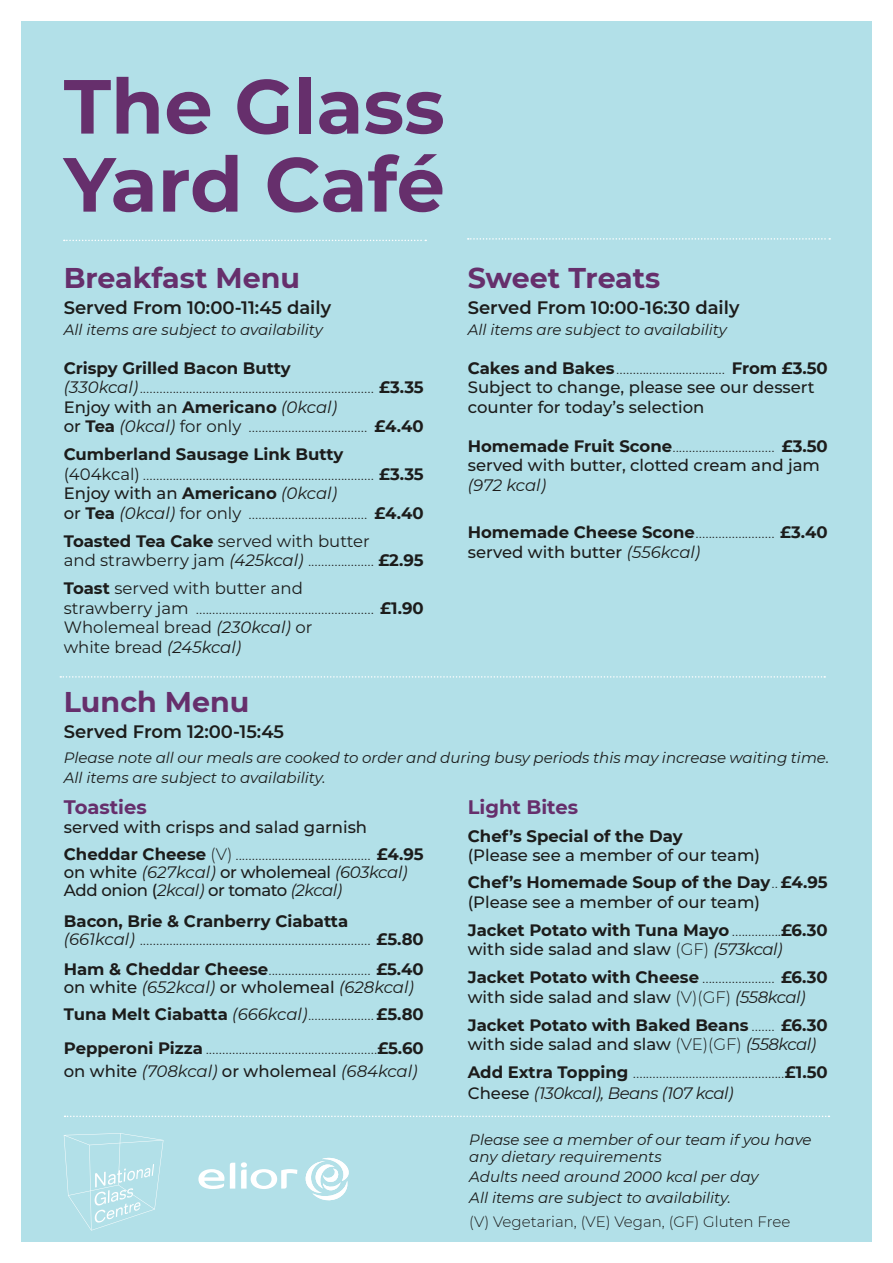
<style>
.page{position:relative;width:893px;height:1263px;background:#fff}
.page>*{position:absolute;margin:0;border:0;box-sizing:border-box;transform-origin:0 0}
.t1{font:700 76.5px/78px "Montserrat";color:#662f6c}
.t2{font:700 28.5px "Montserrat";color:#662f6c}
.t3{font:700 19.5px "Montserrat";color:#662f6c}
.t4{font:600 18px "Montserrat";color:#1c1c1b}
.t5{font:300 16.5px/19.5px "Montserrat";color:#1c1c1b}
.t6{font:700 16.5px/28px "Montserrat";color:#1c1c1b}
.t7{font:500 16.5px/19.5px "Montserrat";color:#1c1c1b}
.t8{font:16.5px/19.5px "Montserrat";color:#1c1c1b}
.t9{font:500 16.5px/18px "Montserrat";letter-spacing:-.02em;color:#1c1c1b}
.t10{font:italic 16.5px "Montserrat";letter-spacing:-.03em;color:#1c1c1b}
.t11{font:italic 15px/19.5px "Montserrat";color:#1c1c1b}
.t12{font:300 15px "Montserrat";color:#1c1c1b}
.s1{font-weight:700}
.s2{font-weight:400;font-style:italic}
.s3{font-weight:500}
.s4{font-weight:400}
.s5{font-style:italic}
.s6{font-weight:300}
.s7{font-weight:500;font-style:normal}
</style>
<div class="page">
<div style="left:21px;top:21px;width:851px;height:1221px;background:#b2e0e8"></div>
<svg style="left:64px;top:1133px;width:99px;height:97px"></svg>
<svg style="left:198px;top:1169px;width:26px;height:20px"></svg>
<svg style="left:230px;top:1163px;width:5px;height:25px"></svg>
<svg style="left:241px;top:1162px;width:56px;height:27px"></svg>
<svg style="left:305px;top:1158px;width:44px;height:43px"></svg>
<svg style="left:64px;top:240px;width:362px;height:1px"></svg>
<svg style="left:468px;top:238px;width:362px;height:2px"></svg>
<svg style="left:60px;top:676px;width:765px;height:2px"></svg>
<svg style="left:65px;top:1115px;width:764px;height:2px"></svg>
<h1 class="t1" style="left:64px;top:64px;width:383px">The Glass<br>Yard Café</h1>
<h2 class="t2" style="left:64px;top:257px;width:238px">Breakfast Menu</h2>
<p class="t4" style="left:64px;top:295px;width:269px">Served From 10:00-11:45 daily</p>
<p class="t11" style="left:64px;top:319px;width:261px">All items are subject to availability</p>
<p class="t5" style="left:64px;top:357px;width:361px"><span class="s1">Crispy Grilled Bacon Butty </span><span class="s2">(330kcal)</span>....................................................................... <span class="s1">£3.35<br></span><span class="s3">Enjoy with an</span> <span class="s1">Americano</span> <span class="s2">(0kcal)<br></span><span class="s3">or</span> <span class="s1">Tea</span> <span class="s2">(0kcal)</span> <span class="s4">for only</span> .................................... <span class="s1">£4.40</span></p>
<p class="t5" style="left:64px;top:444px;width:361px"><span class="s1">Cumberland Sausage Link Butty<br></span><span class="s4">(404kcal)</span> ...................................................................... <span class="s1">£3.35<br></span><span class="s3">Enjoy with an</span> <span class="s1">Americano</span> <span class="s2">(0kcal)<br></span><span class="s3">or</span> <span class="s1">Tea</span> <span class="s2">(0kcal)</span> <span class="s4">for only</span> .................................... <span class="s1">£4.40</span></p>
<p class="t8" style="left:64px;top:530px;width:361px"><span class="s1">Toasted Tea Cake</span> served with butter<br>and strawberry jam <span class="s5">(425kcal)</span> <span class="s6">....................</span> <span class="s1">£2.95</span></p>
<p class="t8" style="left:64px;top:578px;width:361px"><span class="s1">Toast</span> served with butter and<br>strawberry jam <span class="s6">......................................................</span> <span class="s1">£1.90<br></span>Wholemeal bread <span class="s5">(230kcal)</span> or<br>white bread <span class="s5">(245kcal)</span></p>
<h2 class="t2" style="left:468px;top:257px;width:194px">Sweet Treats</h2>
<p class="t4" style="left:468px;top:295px;width:273px">Served From 10:00-16:30 daily</p>
<p class="t11" style="left:468px;top:319px;width:261px">All items are subject to availability</p>
<p class="t7" style="left:468px;top:357px;width:361px"><span class="s1">Cakes and Bakes</span><span class="s6">.................................</span> <span class="s1">From £3.50<br></span>Subject to change, please see our dessert counter for today’s selection</p>
<p class="t7" style="left:468px;top:435px;width:361px"><span class="s1">Homemade Fruit Scone</span><span class="s6">...............................</span> <span class="s1">£3.50 </span>served with butter, clotted cream and jam</p>
<p class="t10" style="left:468px;top:473px;width:80px">(972 kcal)</p>
<p class="t6" style="left:468px;top:522px;width:361px;line-height:19.5px">Homemade Cheese Scone<span class="s6">........................</span> £3.40 <span class="s3">served with butter</span> <span class="s2">(556kcal)</span></p>
<h2 class="t2" style="left:64px;top:681px;width:187px">Lunch Menu</h2>
<p class="t4" style="left:64px;top:719px;width:222px">Served From 12:00-15:45</p>
<p class="t11" style="left:64px;top:747px;width:767px">Please note all our meals are cooked to order and during busy periods this may increase waiting time.<br>All items are subject to availability.</p>
<p class="t3" style="left:64px;top:793px;width:84px">Toasties</p>
<p class="t5" style="left:64px;top:814px;width:361px;line-height:26.5px"><span class="s3">served with crisps and salad garnish<br></span><span class="s1">Cheddar Cheese</span> (V) ......................................... <span class="s1">£4.95</span></p>
<p class="t9" style="left:64px;top:862px;width:345px">on white <span class="s2">(627kcal)</span> or wholemeal <span class="s2">(603kcal)<br></span>Add onion (<span class="s2">2kcal)</span> or tomato <span class="s2">(2kcal)</span></p>
<p class="t5" style="left:64px;top:911px;width:361px;line-height:18px"><span class="s1">Bacon, Brie &amp; Cranberry Ciabatta<br></span><span class="s2">(661kcal)</span> ...................................................................... <span class="s1">£5.80</span></p>
<p class="t5" style="left:64px;top:960px;width:361px;line-height:18px"><span class="s1">Ham &amp; Cheddar Cheese</span>............................... <span class="s1">£5.40 </span><span class="s3">on white</span> <span class="s2">(652kcal)</span> <span class="s3">or wholemeal</span> <span class="s2">(628kcal)</span></p>
<p class="t5" style="left:64px;top:996px;width:361px;line-height:34.5px"><span class="s1">Tuna Melt Ciabatta</span> <span class="s2">(666kcal)</span>.................... <span class="s1">£5.80<br>Pepperoni Pizza</span> ....................................................<span class="s1">£5.60</span></p>
<p class="t7" style="left:64px;top:1061px;width:355px">on white <span class="s2">(708kcal)</span> or wholemeal <span class="s2">(684kcal)</span></p>
<p class="t3" style="left:468px;top:793px;width:112px">Light Bites</p>
<p class="t6" style="left:468px;top:821px;width:216px">Chef’s Special of the Day</p>
<p class="t6" style="left:468px;top:841px;width:361px;line-height:27px"><span class="s3">(Please see a member of our team)<br></span>Chef’s Homemade Soup of the Day<span class="s6">..</span> £4.95</p>
<p class="t6" style="left:468px;top:887px;width:361px"><span class="s3">(Please see a member of our team)<br></span>Jacket Potato with Tuna Mayo<span class="s6">...............</span>£6.30</p>
<p class="t6" style="left:468px;top:935px;width:361px"><span class="s3">with side salad and slaw</span> <span class="s6">(GF)</span> <span class="s2">(573kcal)<br></span>Jacket Potato with Cheese <span class="s6">......................</span> £6.30</p>
<p class="t6" style="left:468px;top:982px;width:361px"><span class="s3">with side salad and slaw</span> <span class="s6">(V)(GF)</span> <span class="s2">(558kcal)<br></span>Jacket Potato with Baked Beans <span class="s6">.......</span> £6.30</p>
<p class="t5" style="left:468px;top:1030px;width:361px;line-height:28px"><span class="s3">with side salad and slaw</span> (VE)(GF) <span class="s2">(558kcal)<br></span><span class="s1">Add Extra Topping</span> ..............................................<span class="s1">£1.50</span></p>
<p class="t10" style="left:468px;top:1082px;width:267px"><span class="s7">Cheese</span> (130kcal), Beans (107 kcal)</p>
<p class="t11" style="left:469px;top:1131px;width:344px;line-height:16.5px">Please see a member of our team if you have any dietary requirements</p>
<p class="t11" style="left:469px;top:1166px;width:291px;line-height:20.7px">Adults need around 2000 kcal per day<br>All items are subject to availability.</p>
<p class="t12" style="left:469px;top:1211px;width:323px">(V) Vegetarian, (VE) Vegan, (GF) Gluten Free</p>
</div>
